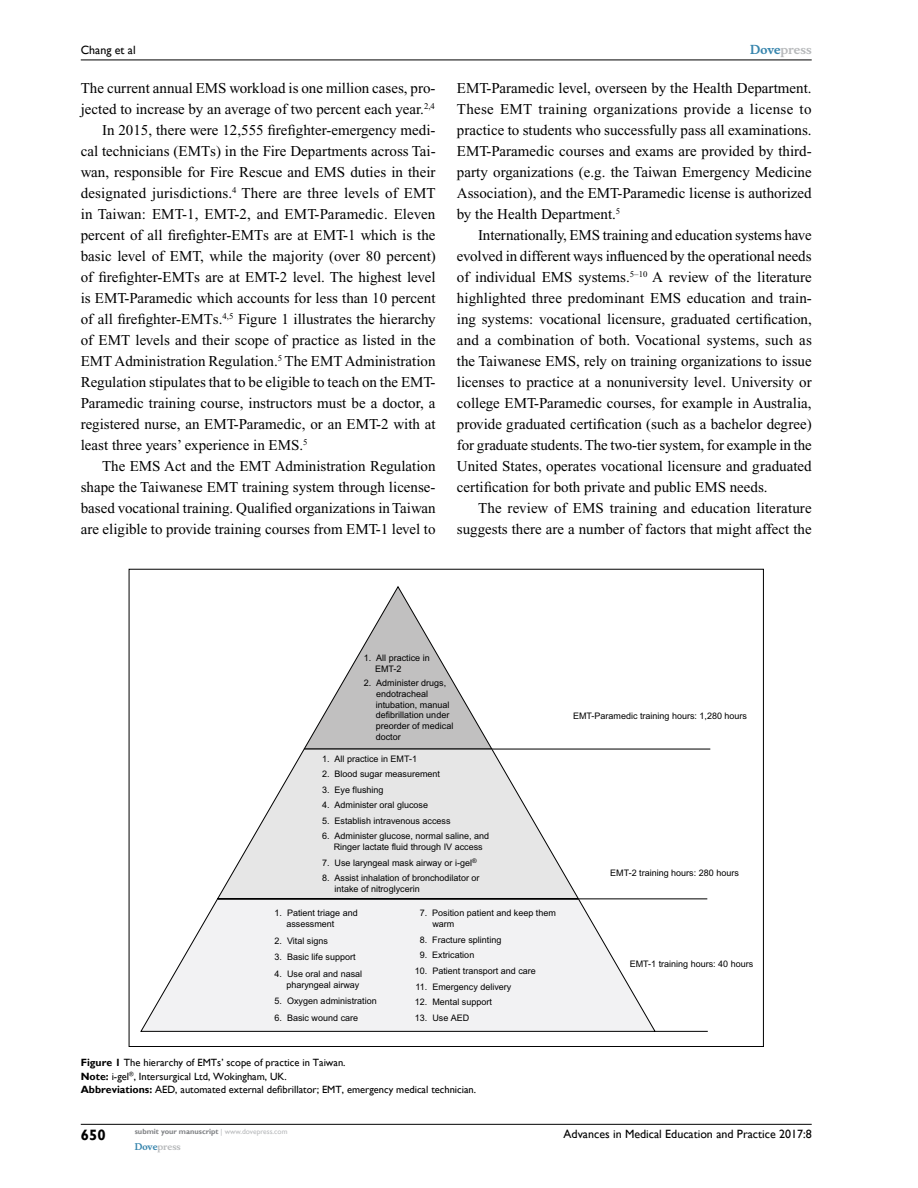
<style>
.page{position:relative;width:918px;height:1188px;background:#fff}
.page>*{position:absolute;margin:0;border:0;box-sizing:border-box;transform-origin:0 0}
.t1{font:15px/21px "Times New Roman";color:#000;text-align:justify}
.t2{font:700 15px "Gill Sans";color:#000}
.t3{font:12px "Gill Sans";color:#000}
.t4{font:700 12px "Musee";color:#b8babc}
.t5{font:10.5px/13.5px "Gill Sans";color:#000}
.t6{font:9px/10.8px "Arial";color:#000}
.t7{font:700 9px "Musee";color:#b8babc}
.t8{font:700 7.5px "Gill Sans";color:#808285}
.s1{color:#3785ad}
.s2{font-weight:700}
.s3{font-weight:400;color:#b8babc}
</style>
<div class="page">
<hr style="left:81px;top:1124px;width:731px;height:1px;background:#000">
<hr style="left:81px;top:60px;width:731px;height:1px;background:#000">
<svg style="left:129px;top:569px;width:635px;height:478px"></svg>
<p class="t3" style="left:81px;top:43px;width:56px">Chang et al</p>
<p class="t1" style="left:81px;top:77px;width:356px">The current annual EMS workload is one million cases, pro-</p>
<p class="t1" style="left:81px;top:98px;width:356px">jected to increase by an average of two percent each year.<sup>2,4</sup></p>
<p class="t1" style="left:102px;top:119px;width:335px">In 2015, there were 12,555 firefighter-emergency medi-</p>
<p class="t1" style="left:81px;top:140px;width:356px">cal technicians (EMTs) in the Fire Departments across Tai-</p>
<p class="t1" style="left:81px;top:161px;width:356px">wan, responsible for Fire Rescue and EMS duties in their</p>
<p class="t1" style="left:81px;top:182px;width:356px">designated jurisdictions.<sup>4</sup> There are three levels of EMT</p>
<p class="t1" style="left:81px;top:203px;width:356px">in Taiwan: EMT-1, EMT-2, and EMT-Paramedic. Eleven</p>
<p class="t1" style="left:81px;top:224px;width:356px">percent of all firefighter-EMTs are at EMT-1 which is the</p>
<p class="t1" style="left:81px;top:245px;width:357px">basic level of EMT, while the majority (over 80 percent)</p>
<p class="t1" style="left:81px;top:266px;width:356px">of firefighter-EMTs are at EMT-2 level. The highest level</p>
<p class="t1" style="left:81px;top:287px;width:356px">is EMT-Paramedic which accounts for less than 10 percent</p>
<p class="t1" style="left:81px;top:308px;width:356px">of all firefighter-EMTs.<sup>4,5</sup> Figure 1 illustrates the hierarchy</p>
<p class="t1" style="left:81px;top:329px;width:356px">of EMT levels and their scope of practice as listed in the</p>
<p class="t1" style="left:81px;top:350px;width:356px">EMT Administration Regulation.<sup>5</sup> The EMT Administration</p>
<p class="t1" style="left:81px;top:371px;width:356px">Regulation stipulates that to be eligible to teach on the EMT-</p>
<p class="t1" style="left:81px;top:392px;width:356px">Paramedic training course, instructors must be a doctor, a</p>
<p class="t1" style="left:81px;top:413px;width:356px">registered nurse, an EMT-Paramedic, or an EMT-2 with at</p>
<p class="t1" style="left:81px;top:434px;width:228px">least three years’ experience in EMS.<sup>5</sup></p>
<p class="t1" style="left:102px;top:455px;width:335px">The EMS Act and the EMT Administration Regulation</p>
<p class="t1" style="left:81px;top:476px;width:356px">shape the Taiwanese EMT training system through license-</p>
<p class="t1" style="left:81px;top:497px;width:356px">based vocational training. Qualified organizations in Taiwan</p>
<p class="t1" style="left:81px;top:518px;width:356px">are eligible to provide training courses from EMT-1 level to</p>
<p class="t4" style="left:750px;top:43px;width:63px"><span class="s1">Dove</span>press</p>
<p class="t1" style="left:457px;top:77px;width:356px">EMT-Paramedic level, overseen by the Health Department.<br>These EMT training organizations provide a license to practice to students who successfully pass all examinations.<br>EMT-Paramedic courses and exams are provided by third&shy;party organizations (e.g. the Taiwan Emergency Medicine Association), and the EMT-Paramedic license is authorized by the Health Department.<sup>5</sup></p>
<p class="t1" style="left:457px;top:224px;width:357px;text-indent:21px">Internationally, EMS training and education systems have evolved in different ways influenced by the operational needs of individual EMS systems.<sup>5–10</sup> A review of the literature highlighted three predominant EMS education and train&shy;ing systems: vocational licensure, graduated certification, and a combination of both. Vocational systems, such as the Taiwanese EMS, rely on training organizations to issue licenses to practice at a nonuniversity level. University or college EMT-Paramedic courses, for example in Australia, provide graduated certification (such as a bachelor degree) for graduate students. The two-tier system, for example in the United States, operates vocational licensure and graduated certification for both private and public EMS needs.</p>
<p class="t1" style="left:457px;top:497px;width:356px;text-align:right">The review of EMS training and education literature suggests there are a number of factors that might affect the</p>
<p class="t6" style="left:375px;top:653px;width:56px;text-indent:-11px">1. All practice in<br>EMT-2</p>
<p class="t6" style="left:376px;top:678px;width:79px;text-indent:-12px">2. Administer drugs, endotracheal intubation, manual defibrillation under preorder of medical doctor</p>
<p class="t6" style="left:322px;top:754px;width:97px">1. All practice in EMT-1</p>
<p class="t6" style="left:322px;top:770px;width:120px">2. Blood sugar measurement</p>
<p class="t6" style="left:322px;top:785px;width:63px">3. Eye flushing</p>
<p class="t6" style="left:322px;top:801px;width:108px">4. Administer oral glucose</p>
<p class="t6" style="left:322px;top:816px;width:130px">5. Establish intravenous access</p>
<p class="t6" style="left:322px;top:832px;width:169px;text-align:center">6. Administer glucose, normal saline, and<br>Ringer lactate fluid through IV access</p>
<p class="t6" style="left:322px;top:858px;width:156px">7. Use laryngeal mask airway or i-gel<sup>®</sup></p>
<p class="t6" style="left:335px;top:874px;width:146px;text-indent:-13px">8. Assist inhalation of bronchodilator or intake of nitroglycerin</p>
<p class="t6" style="left:286px;top:909px;width:73px;text-indent:-12px">1. Patient triage and assessment</p>
<p class="t6" style="left:432px;top:909px;width:125px;text-indent:-13px">7. Position patient and keep them warm</p>
<p class="t6" style="left:420px;top:935px;width:83px">8. Fracture splinting</p>
<p class="t6" style="left:420px;top:951px;width:56px">9. Extrication</p>
<p class="t6" style="left:415px;top:966px;width:123px">10. Patient transport and care</p>
<p class="t6" style="left:416px;top:982px;width:97px">11. Emergency delivery</p>
<p class="t6" style="left:415px;top:998px;width:79px">12. Mental support</p>
<p class="t6" style="left:415px;top:1013px;width:56px">13. Use AED</p>
<p class="t6" style="left:275px;top:936px;width:55px">2. Vital signs</p>
<p class="t6" style="left:275px;top:953px;width:83px">3. Basic life support</p>
<p class="t6" style="left:286px;top:969px;width:77px;text-indent:-12px">4. Use oral and nasal pharyngeal airway</p>
<p class="t6" style="left:275px;top:997px;width:104px">5. Oxygen administration</p>
<p class="t6" style="left:275px;top:1013px;width:85px">6. Basic wound care</p>
<p class="t6" style="left:573px;top:711px;width:176px">EMT-Paramedic training hours: 1,280 hours</p>
<p class="t6" style="left:610px;top:869px;width:130px">EMT-2 training hours: 280 hours</p>
<p class="t6" style="left:630px;top:959px;width:125px">EMT-1 training hours: 40 hours</p>
<p class="t5" style="left:81px;top:1056px;width:397px"><span class="s2">Figure 1</span> The hierarchy of EMTs’ scope of practice in Taiwan.<br><span class="s2">Note:</span> i-gel<sup>®</sup>, Intersurgical Ltd, Wokingham, UK.<br><span class="s2">Abbreviations:</span> AED, automated external defibrillator; EMT, emergency medical technician.</p>
<p class="t2" style="left:81px;top:1126px;width:26px">650</p>
<p class="t8" style="left:135px;top:1127px;width:154px">submit your manuscript <span class="s3">| www.dovepress.com</span></p>
<p class="t7" style="left:135px;top:1141px;width:48px"><span class="s1">Dove</span>press</p>
<p class="t3" style="left:564px;top:1127px;width:250px">Advances in Medical Education and Practice 2017:8</p>
</div>
